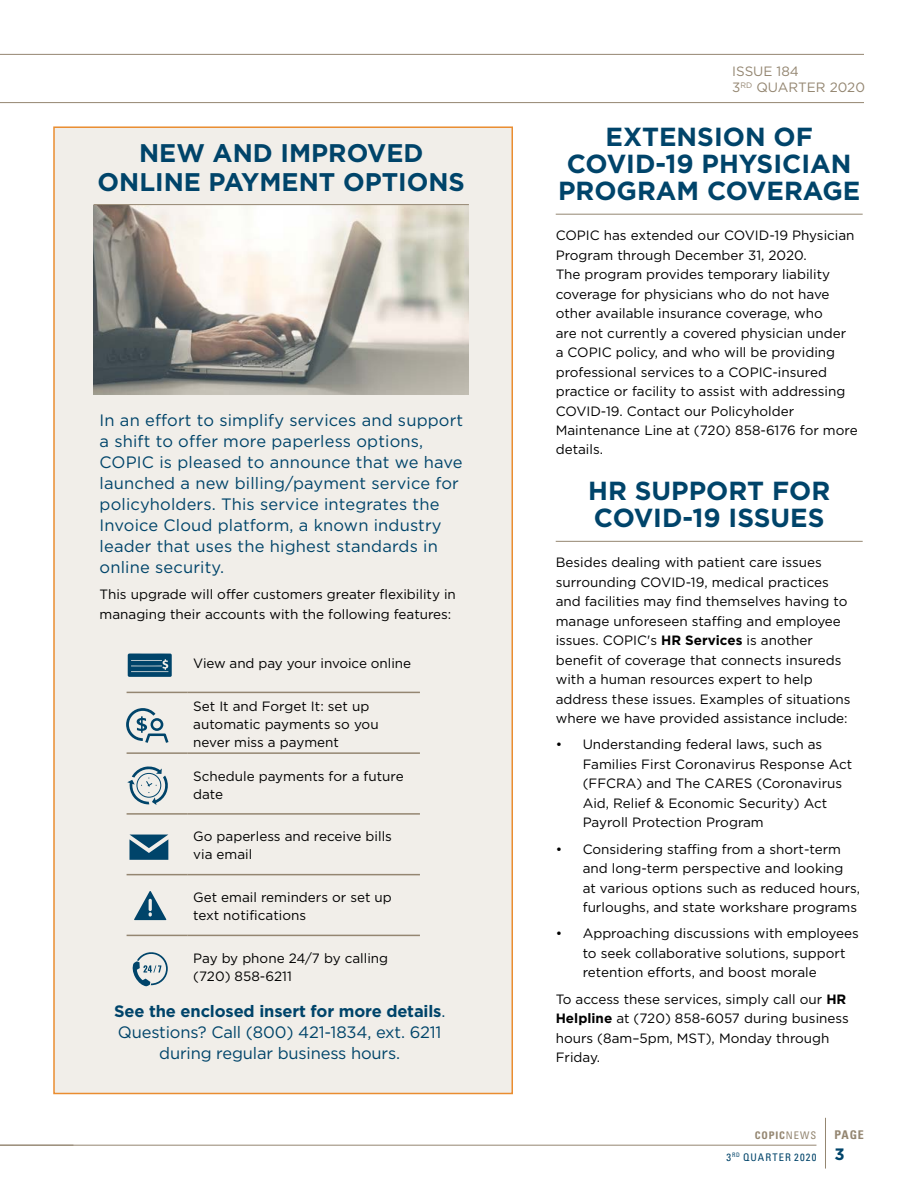
<style>
.page{position:relative;width:918px;height:1188px;background:#fff}
.page>*{position:absolute;margin:0;border:0;box-sizing:border-box;transform-origin:0 0}
.t1{font:700 26.1px/27px "Gotham";color:#00446a;text-align:center}
.t2{font:700 25.5px/28.5px "Gotham";color:#00446a;text-align:center}
.t3{font:16.5px/21px "Gotham";letter-spacing:.01em;color:#00446a}
.t4{font:16.5px/21px "Gotham";letter-spacing:-.01em;color:#00446a;text-align:center}
.t5{font:700 16.5px "Gotham";color:#00446a}
.t6{font:13.5px/19.5px "Gotham";color:#000}
.t7{font:13.5px/16.5px "Gotham";color:#948671}
.t8{font:700 condensed 12px "Univers";color:#948671}
.t9{font:condensed 10.5px/21.8px "Univers";letter-spacing:.105em;color:#00446a;text-align:right}
.s1{font-weight:700}
.s2{font-weight:700;color:#948671}
.s3{color:#948671}
</style>
<div class="page">
<hr style="left:0;top:102px;width:864px;height:1px;background:#948671">
<hr style="left:0;top:54px;width:864px;height:1px;background:#948671">
<hr style="left:825px;top:1118px;width:1px;height:51px;background:#948671">
<hr style="left:0;top:1145px;width:816px;height:1px;background:#948671">
<div style="left:53px;top:126px;width:460px;height:968px;background:#f1eee9;border:2px solid #ea8d30"></div>
<hr style="left:127px;top:692px;width:60px;height:1px;background:#948671">
<hr style="left:187px;top:692px;width:233px;height:1px;background:#948671">
<hr style="left:127px;top:752px;width:60px;height:2px;background:#948671">
<hr style="left:187px;top:752px;width:233px;height:2px;background:#948671">
<hr style="left:127px;top:813px;width:60px;height:2px;background:#948671">
<hr style="left:187px;top:813px;width:233px;height:2px;background:#948671">
<hr style="left:127px;top:874px;width:60px;height:1px;background:#948671">
<hr style="left:187px;top:874px;width:233px;height:1px;background:#948671">
<hr style="left:127px;top:935px;width:60px;height:1px;background:#948671">
<hr style="left:187px;top:935px;width:233px;height:1px;background:#948671">
<svg style="left:128px;top:654px;width:44px;height:23px"></svg>
<svg style="left:126px;top:708px;width:42px;height:35px"></svg>
<svg style="left:127px;top:766px;width:41px;height:39px"></svg>
<svg style="left:129px;top:835px;width:39px;height:25px"></svg>
<svg style="left:134px;top:891px;width:32px;height:29px"></svg>
<svg style="left:132px;top:952px;width:36px;height:34px"></svg>
<hr style="left:556px;top:214px;width:307px;height:1px;background:#948671">
<img style="left:94px;top:205px;width:375px;height:190px">
<hr style="left:94px;top:204px;width:375px;height:1px;background:#948671">
<hr style="left:556px;top:541px;width:307px;height:1px;background:#948671">
<h2 class="t2" style="left:98px;top:138px;width:369px">NEW AND IMPROVED<br>ONLINE PAYMENT OPTIONS</h2>
<p class="t3" style="left:100px;top:410px;width:365px">In an effort to simplify services and support a shift to offer more paperless options, COPIC is pleased to announce that we have launched a new billing/payment service for policyholders. This service integrates the Invoice Cloud platform, a known industry leader that uses the highest standards in online security.</p>
<p class="t6" style="left:100px;top:585px;width:358px">This upgrade will offer customers greater flexibility in managing their accounts with the following features:</p>
<p class="t6" style="left:193px;top:653px;width:219px">View and pay your invoice online</p>
<p class="t6" style="left:193px;top:697px;width:187px;line-height:18px">Set It and Forget It: set up automatic payments so you never miss a payment</p>
<p class="t6" style="left:193px;top:767px;width:212px;line-height:18px">Schedule payments for a future date</p>
<p class="t6" style="left:193px;top:827px;width:200px;line-height:18px">Go paperless and receive bills via email</p>
<p class="t6" style="left:193px;top:888px;width:200px;line-height:18px">Get email reminders or set up text notifications</p>
<p class="t6" style="left:193px;top:949px;width:196px;line-height:18px">Pay by phone 24/7 by calling (720) 858-6211</p>
<p class="t4" style="left:114px;top:1000px;width:333px"><span class="s1">See the enclosed insert for more details</span>.<br>Questions? Call (800) 421-1834, ext. 6211 during regular business hours.</p>
<p class="t7" style="left:732px;top:62px;width:134px">ISSUE 184<br>3<sup>RD</sup> QUARTER 2020</p>
<h1 class="t1" style="left:558px;top:123px;width:304px">EXTENSION OF<br>COVID-19 PHYSICIAN<br>PROGRAM COVERAGE</h1>
<p class="t6" style="left:556px;top:225px;width:303px">COPIC has extended our COVID-19 Physician Program through December 31, 2020.<br>The program provides temporary liability coverage for physicians who do not have other available insurance coverage, who<br>are not currently a covered physician under<br>a COPIC policy, and who will be providing professional services to a COPIC-insured practice or facility to assist with addressing COVID-19. Contact our Policyholder Maintenance Line at (720) 858-6176 for more details.</p>
<h1 class="t1" style="left:588px;top:477px;width:244px;text-align:left">HR SUPPORT FOR<br>COVID-19 ISSUES</h1>
<p class="t6" style="left:556px;top:552px;width:296px">Besides dealing with patient care issues surrounding COVID-19, medical practices and facilities may find themselves having to manage unforeseen staffing and employee issues. COPIC's <span class="s1">HR Services</span> is another benefit of coverage that connects insureds with a human resources expert to help address these issues. Examples of situations where we have provided assistance include:</p>
<p class="t6" style="left:583px;top:735px;width:271px;text-indent:-27px">• Understanding federal laws, such as Families First Coronavirus Response Act (FFCRA) and The CARES (Coronavirus Aid, Relief &amp; Economic Security) Act Payroll Protection Program</p>
<p class="t6" style="left:583px;top:839px;width:279px;text-indent:-27px">• Considering staffing from a short-term and long-term perspective and looking<br>at various options such as reduced hours, furloughs, and state workshare programs</p>
<p class="t6" style="left:583px;top:924px;width:278px;text-indent:-27px">• Approaching discussions with employees to seek collaborative solutions, support retention efforts, and boost morale</p>
<p class="t6" style="left:556px;top:989px;width:295px">To access these services, simply call our <span class="s1">HR Helpline</span> at (720) 858-6057 during business hours (8am–5pm, MST), Monday through Friday.</p>
<p class="t9" style="left:727px;top:1124px;width:91px"><span class="s2">COPIC</span><span class="s3">NEWS<br></span>3<sup>RD</sup> QUARTER 2020</p>
<p class="t8" style="left:834px;top:1128px;width:31px">PAGE</p>
<p class="t5" style="left:835px;top:1145px;width:12px">3</p>
</div>
